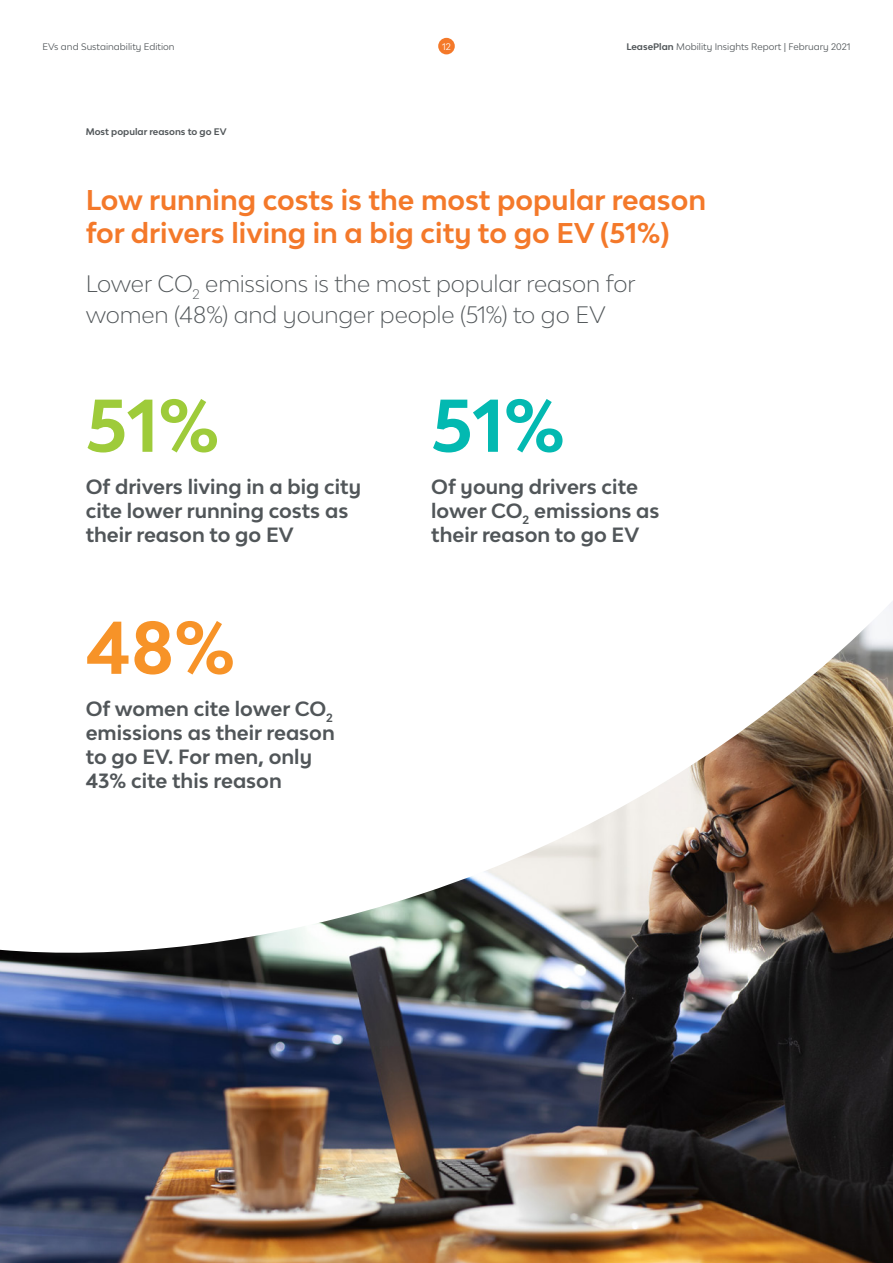
<style>
.page{position:relative;width:893px;height:1263px;background:#fff}
.page>*{position:absolute;margin:0;border:0;box-sizing:border-box;transform-origin:0 0}
.Heading{font:700 70.5px "Lease Plan";color:#03b9b1}
.Heading-2{font:700 70.5px "Lease Plan";color:#f79328}
.Heading-3{font:700 70.5px "Lease Plan";color:#9ecb3a}
.Heading-4{font:700 27px/33px "Lease Plan";color:#f4792a}
._01_intro_T2_15{font:300 22.5px/31.5px "Lease Plan";letter-spacing:-.005em;color:#515659}
.Heading-5{font:700 19.5px/24px "Lease Plan";color:#515659}
.t1{font:9px "Lease Plan";color:#515659}
.Section_title{font:700 9px "Lease Plan";color:#515659}
.t2{font:9px "Lease Plan";color:#fff}
.s1{font-weight:700}
</style>
<div class="page">
<img style="left:0;top:601px;width:893px;height:662px">
<div style="left:438px;top:38px;width:17px;height:16px;background:#f4792a;border-radius:50%"></div>
<p class="t1" style="left:43px;top:40px;width:134px">EVs and Sustainability Edition</p>
<p class="t2" style="left:442px;top:40px;width:10px">12</p>
<p class="t1" style="left:626px;top:40px;width:226px"><span class="s1">LeasePlan</span> Mobility Insights Report | February 2021</p>
<p class="Section_title" style="left:86px;top:126px;width:142px">Most popular reasons to go EV</p>
<p class="Heading-4" style="left:86px;top:183px;width:622px">Low running costs is the most popular reason for drivers living in a big city to go EV (51%)</p>
<p class="_01_intro_T2_15" style="left:86px;top:267px;width:551px">Lower CO<sub>2</sub> emissions is the most popular reason for women (48%) and younger people (51%) to go EV</p>
<p class="Heading-3" style="left:86px;top:380px;width:135px">51%</p>
<p class="Heading-5" style="left:86px;top:474px;width:277px">Of drivers living in a big city cite lower running costs as their reason to go EV</p>
<p class="Heading-2" style="left:86px;top:602px;width:151px">48%</p>
<p class="Heading-5" style="left:86px;top:696px;width:251px">Of women cite lower CO<sub>2 </sub>emissions as their reason to go EV. For men, only<br>43% cite this reason</p>
<p class="Heading" style="left:431px;top:380px;width:135px">51%</p>
<p class="Heading-5" style="left:431px;top:474px;width:230px">Of young drivers cite lower CO<sub>2</sub> emissions as their reason to go EV</p>
</div>
